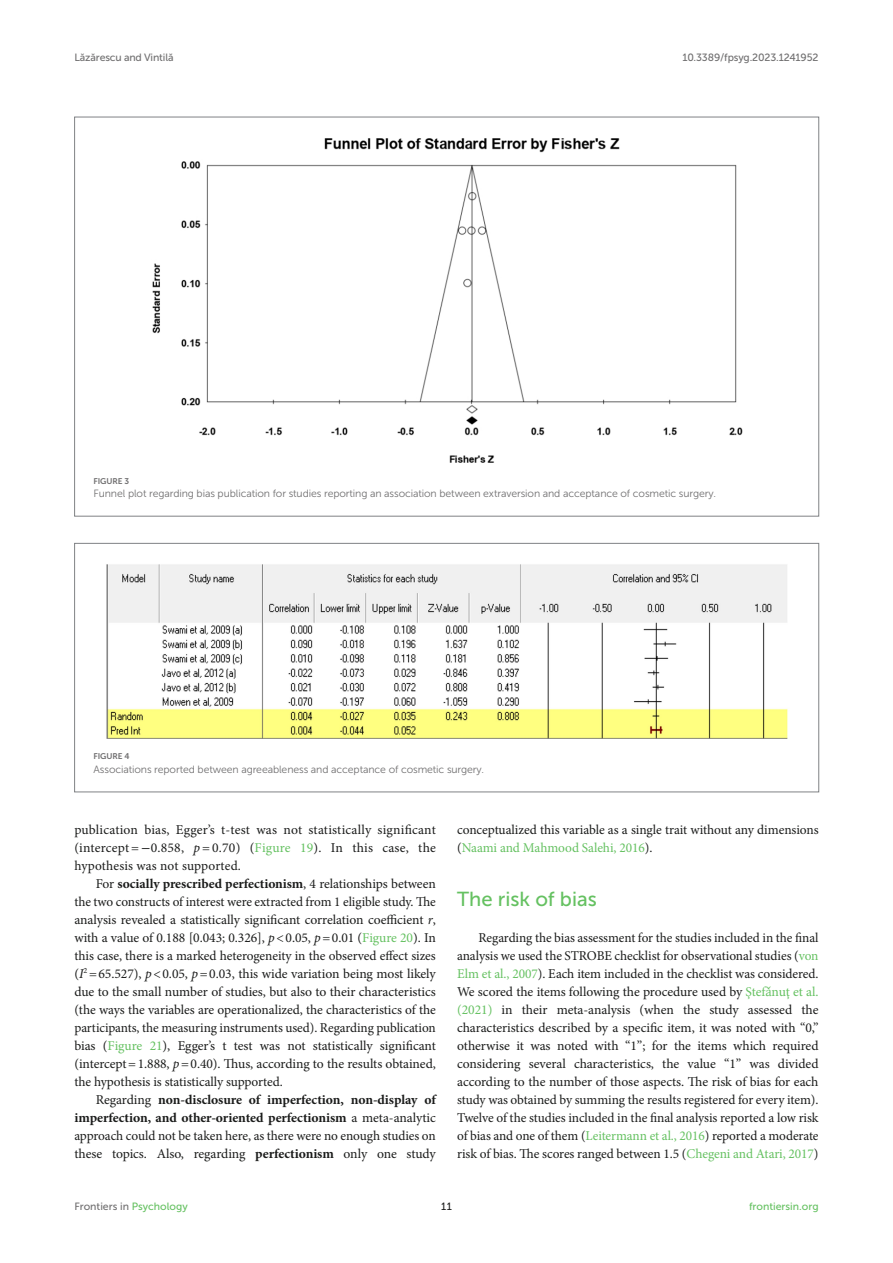
<style>
.page{position:relative;width:893px;height:1263px;background:#fff}
.page>*{position:absolute;margin:0;border:0;box-sizing:border-box;transform-origin:0 0}
.HEAD_1{font:20.25px "Museo Sans 500";color:#65c161}
.TEXT{font:13.5px/18px "Minion Pro";letter-spacing:-.005em;color:#1b1c1b;text-align:justify}
.TEXT_FLUSH{font:13.5px/18px "Minion Pro";letter-spacing:-.005em;color:#1b1c1b;text-align:justify}
.FIG_LEG{font:10.5px "Museo Sans 300";letter-spacing:-.01em;color:#706f70}
.t1{font:10.5px "Museo Sans 500";letter-spacing:-.015em;color:#706f70}
.t2{font:10.5px "Museo Sans 500";color:#65c161}
.t3{font:10.5px "Museo Sans 500";color:#1b1c1b}
.FIG_HD{font:8.25px "Museo Sans 700";letter-spacing:-.01em;color:#706f70}
.s1{font-family:"STIX General"}
.s2{font-style:italic}
.s3{color:#65c161}
.s4{font-weight:700}
.s5{font-family:"Gentium Plus";color:#65c161}
</style>
<div class="page">
<img style="left:152px;top:138px;width:591px;height:325px">
<img style="left:106px;top:564px;width:682px;height:175px">
<div style="left:74px;top:543px;width:745px;height:249px;border:1px solid #808285"></div>
<p class="t1" style="left:74px;top:51px;width:101px">Lăzărescu and Vintilă</p>
<p class="t1" style="left:682px;top:51px;width:138px">10.3389/fpsyg.2023.1241952</p>
<p class="FIG_HD" style="left:94px;top:476px;width:37px">FIGURE 3</p>
<p class="FIG_LEG" style="left:94px;top:488px;width:624px">Funnel plot regarding bias publication for studies reporting an association between extraversion and acceptance of cosmetic surgery.</p>
<p class="FIG_HD" style="left:94px;top:752px;width:37px">FIGURE 4</p>
<p class="FIG_LEG" style="left:94px;top:764px;width:392px">Associations reported between agreeableness and acceptance of cosmetic surgery.</p>
<p class="TEXT" style="left:74px;top:821px;width:363px">publication bias, Egger’s t-test was not statistically significant (intercept =<span class="s1">−</span>0.858, <span class="s2">p</span> = 0.70) (<span class="s3">Figure 19</span>). In this case, the hypothesis was not supported.</p>
<p class="TEXT" style="left:74px;top:875px;width:363px;text-indent:21px">For <span class="s4">socially prescribed perfectionism</span>, 4 relationships between the two constructs of interest were extracted from 1 eligible study. The analysis revealed a statistically significant correlation coefficient <span class="s2">r</span>, with a value of 0.188 [0.043; 0.326], <span class="s2">p</span>&lt;0.05, <span class="s2">p</span>=0.01 (<span class="s3">Figure 20</span>). In this case, there is a marked heterogeneity in the observed effect sizes (<span class="s2">I</span><sup>2</sup> =65.527), <span class="s2">p</span>&lt;0.05, <span class="s2">p</span>=0.03, this wide variation being most likely due to the small number of studies, but also to their characteristics (the ways the variables are operationalized, the characteristics of the participants, the measuring instruments used). Regarding publication bias (<span class="s3">Figure 21</span>), Egger’s t test was not statistically significant (intercept=1.888, <span class="s2">p</span>=0.40). Thus, according to the results obtained, the hypothesis is statistically supported.</p>
<p class="TEXT" style="left:74px;top:1091px;width:363px;text-indent:21px">Regarding <span class="s4">non-disclosure of imperfection, non-display of imperfection, and other-oriented perfectionism</span> a meta-analytic approach could not be taken here, as there were no enough studies on these topics. Also, regarding <span class="s4">perfectionism</span> only one study</p>
<p class="TEXT" style="left:457px;top:821px;width:363px">conceptualized this variable as a single trait without any dimensions (<span class="s3">Naami and Mahmood Salehi, 2016</span>).</p>
<p class="HEAD_1" style="left:457px;top:888px;width:141px">The risk of bias</p>
<p class="TEXT_FLUSH" style="left:457px;top:929px;width:363px;text-indent:21px">Regarding the bias assessment for the studies included in the final analysis we used the STROBE checklist for observational studies (<span class="s3">von Elm et al., 2007</span>). Each item included in the checklist was considered.<br>We scored the items following the procedure used by <span class="s3">Ştef</span><span class="s5">ǎ</span><span class="s3">nuţ et al. (2021)</span> in their meta-analysis (when the study assessed the characteristics described by a specific item, it was noted with “0,” otherwise it was noted with “1”; for the items which required considering several characteristics, the value “1” was divided according to the number of those aspects. The risk of bias for each study was obtained by summing the results registered for every item).<br>Twelve of the studies included in the final analysis reported a low risk of bias and one of them (<span class="s3">Leitermann et al., 2016</span>) reported a moderate risk of bias. The scores ranged between 1.5 (<span class="s3">Chegeni and Atari, 2017</span>)</p>
<p class="t1" style="left:74px;top:1200px;width:115px">Frontiers in <span class="s3">Psychology</span></p>
<p class="t3" style="left:441px;top:1200px;width:12px">11</p>
<p class="t2" style="left:749px;top:1200px;width:71px">frontiersin.org</p>
</div>
